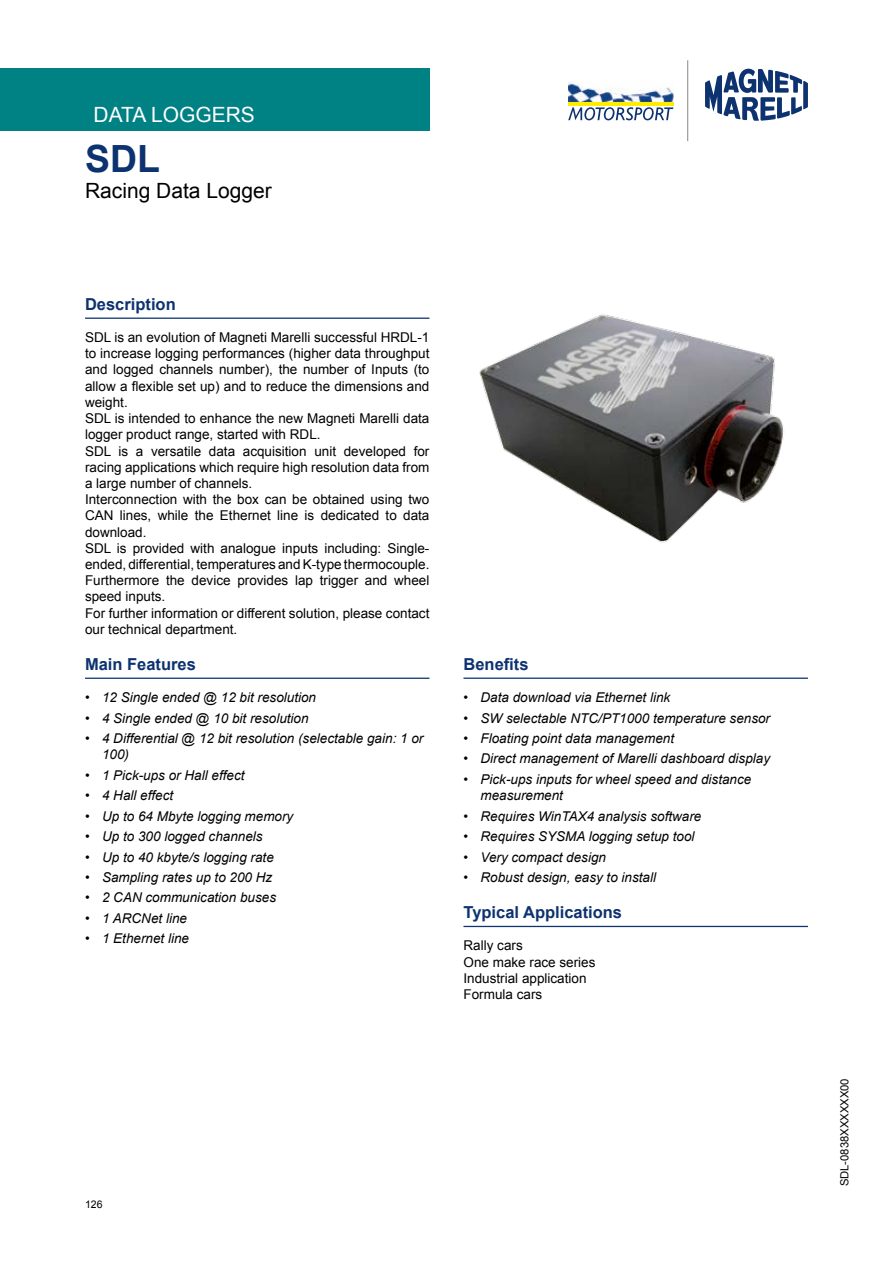
<style>
.page{position:relative;width:893px;height:1263px;background:#fff}
.page>*{position:absolute;margin:0;border:0;box-sizing:border-box;transform-origin:0 0}
.t1{font:700 37.5px "Arial";color:#0d3270}
.t2{font:21px "Arial";color:#000}
.t3{font:21px "Arial";color:#fff}
.t4{font:700 16.5px "Arial";color:#0d3270}
.t5{font:13.5px/16.2px "Arial";color:#000}
.t6{font:italic 13.5px/16.2px "Arial";color:#000}
.t7{font:11.25px "Arial";color:#000}
.t8{font:10.5px "Arial";color:#000}
</style>
<div class="page">
<img style="left:479px;top:314px;width:305px;height:229px">
<hr style="left:85px;top:318px;width:344px;height:1px;background:#0d3270">
<hr style="left:85px;top:678px;width:344px;height:1px;background:#0d3270">
<div style="left:0;top:68px;width:429px;height:62px;background:#008183"></div>
<hr style="left:463px;top:677px;width:345px;height:2px;background:#0d3270">
<hr style="left:463px;top:926px;width:345px;height:1px;background:#0d3270">
<svg style="left:568px;top:107px;width:105px;height:13px"></svg>
<img style="left:568px;top:82px;width:105px;height:20px">
<hr style="left:568px;top:102px;width:105px;height:4px;background:#ffed00">
<svg style="left:705px;top:69px;width:103px;height:52px"></svg>
<hr style="left:687px;top:60px;width:1px;height:81px;background:#878786">
<h2 class="t3" style="left:94px;top:101px;width:163px">DATA LOGGERS</h2>
<h1 class="t1" style="left:85px;top:134px;width:76px">SDL</h1>
<h2 class="t2" style="left:85px;top:177px;width:188px">Racing Data Logger</h2>
<p class="t4" style="left:85px;top:293px;width:92px">Description</p>
<p class="t5" style="left:85px;top:329px;width:346px">SDL is an evolution of Magneti Marelli successful HRDL-1 to increase logging performances (higher data throughput and logged channels number), the number of Inputs (to allow a flexible set up) and to reduce the dimensions and weight.<br>SDL is intended to enhance the new Magneti Marelli data logger product range, started with RDL.<br>SDL is a versatile data acquisition unit developed for racing applications which require high resolution data from a large number of channels.<br>Interconnection with the box can be obtained using two CAN lines, while the Ethernet line is dedicated to data download.<br>SDL is provided with analogue inputs including: Single&shy;ended, differential, temperatures and K-type thermocouple.<br>Furthermore the device provides lap trigger and wheel speed inputs.<br>For further information or different solution, please contact our technical department.</p>
<p class="t4" style="left:85px;top:653px;width:112px">Main Features</p>
<p class="t6" style="left:85px;top:689px;width:233px">• 12 Single ended @ 12 bit resolution</p>
<p class="t6" style="left:85px;top:710px;width:225px">• 4 Single ended @ 10 bit resolution</p>
<p class="t6" style="left:102px;top:730px;width:323px;text-indent:-17px">• 4 Differential @ 12 bit resolution (selectable gain: 1 or<br>100)</p>
<p class="t6" style="left:85px;top:767px;width:161px">• 1 Pick-ups or Hall effect</p>
<p class="t6" style="left:85px;top:787px;width:90px">• 4 Hall effect</p>
<p class="t6" style="left:85px;top:808px;width:210px">• Up to 64 Mbyte logging memory</p>
<p class="t6" style="left:85px;top:828px;width:179px">• Up to 300 logged channels</p>
<p class="t6" style="left:85px;top:849px;width:190px">• Up to 40 kbyte/s logging rate</p>
<p class="t6" style="left:85px;top:869px;width:189px">• Sampling rates up to 200 Hz</p>
<p class="t6" style="left:85px;top:890px;width:193px">• 2 CAN communication buses</p>
<p class="t6" style="left:85px;top:910px;width:104px">• 1 ARCNet line</p>
<p class="t6" style="left:85px;top:931px;width:106px">• 1 Ethernet line</p>
<p class="t4" style="left:463px;top:653px;width:67px">Benefits</p>
<p class="t6" style="left:463px;top:689px;width:208px">• Data download via Ethernet link</p>
<p class="t6" style="left:463px;top:710px;width:308px">• SW selectable NTC/PT1000 temperature sensor</p>
<p class="t6" style="left:463px;top:730px;width:212px">• Floating point data management</p>
<p class="t6" style="left:463px;top:751px;width:308px">• Direct management of Marelli dashboard display</p>
<p class="t6" style="left:480px;top:771px;width:272px;text-indent:-17px">• Pick-ups inputs for wheel speed and distance measurement</p>
<p class="t6" style="left:463px;top:808px;width:239px">• Requires WinTAX4 analysis software</p>
<p class="t6" style="left:463px;top:828px;width:233px">• Requires SYSMA logging setup tool</p>
<p class="t6" style="left:463px;top:849px;width:144px">• Very compact design</p>
<p class="t6" style="left:463px;top:869px;width:194px">• Robust design, easy to install</p>
<p class="t4" style="left:463px;top:901px;width:160px">Typical Applications</p>
<p class="t5" style="left:463px;top:938px;width:134px">Rally cars<br>One make race series<br>Industrial application<br>Formula cars</p>
<p class="t8" style="left:85px;top:1197px;width:19px">126</p>
<p class="t7" style="left:837px;top:1186px;width:110px;rotate:-90deg">SDL-0838XXXXXX00</p>
</div>
